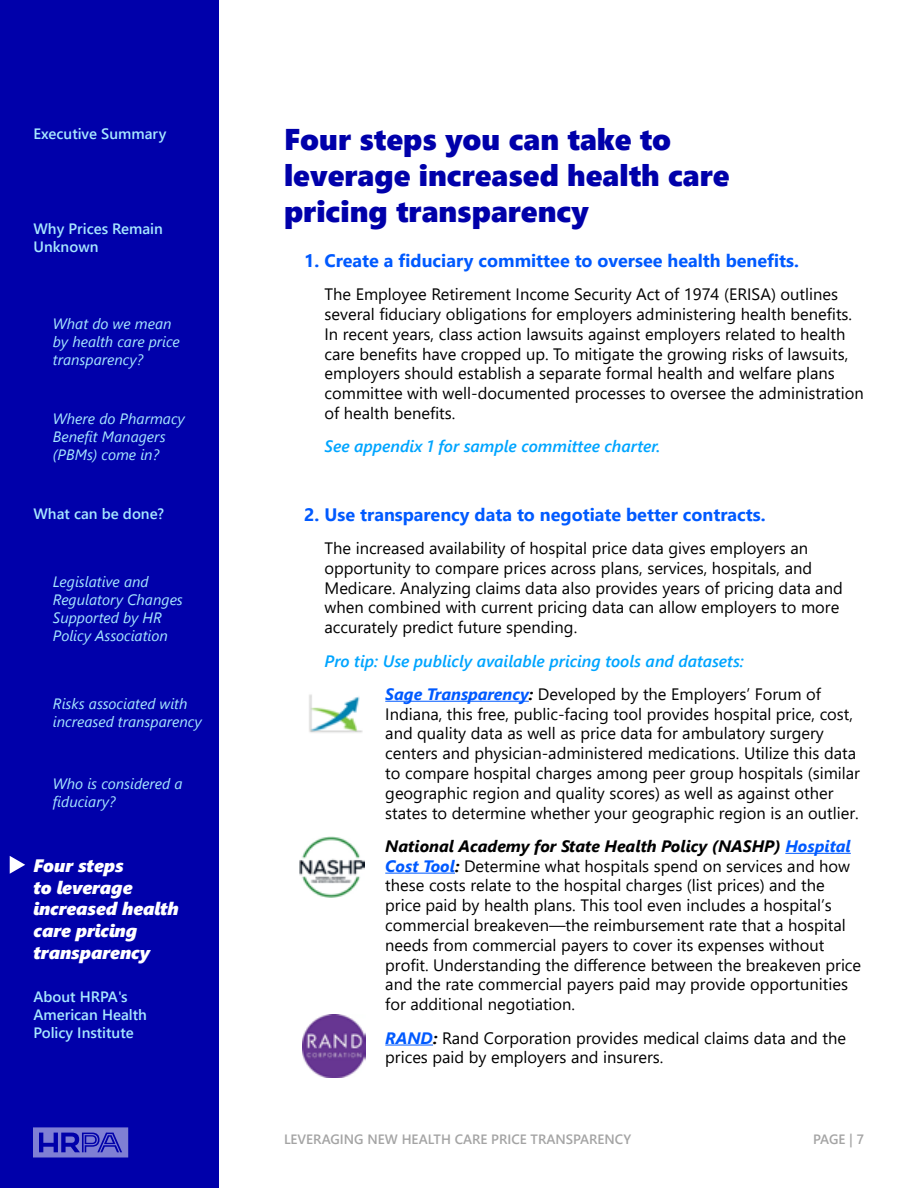
<style>
.page{position:relative;width:918px;height:1188px;background:#fff}
.page>*{position:absolute;margin:0;border:0;box-sizing:border-box;transform-origin:0 0}
.t1{font:30px/36px "Segoe UI Black";color:#00a}
.t2{font:700 18px "Segoe UI";color:#005aff}
.t3{font:italic 18px/21.6px "Segoe UI Black";color:#fff}
.t4{font:16.5px/19.8px "Segoe UI";color:#000}
.t5{font:italic 600 16.5px/33.3px "Segoe UI";color:#00a5ff}
.t6{font:italic 15px/18px "Segoe UI";color:#a7e8ff}
.t7{font:600 15px/18px "Segoe UI";color:#a7e8ff}
.t8{font:600 13.5px "Segoe UI";color:#a4a4a4}
.s1{font-weight:700;color:#005aff}
.s2{font-weight:700;color:#000}
.s3{font-weight:400;font-style:normal;color:#000}
.s4{font-weight:700;font-style:italic}
.s5{font-weight:700;font-style:italic;color:#005aff}
</style>
<div class="page">
<div style="left:0;top:0;width:218px;height:1188px;background:#00a"></div>
<svg style="left:33px;top:1127px;width:95px;height:31px"></svg>
<hr style="left:385px;top:701px;width:144px;height:1px;background:#005aff">
<hr style="left:785px;top:853px;width:66px;height:1px;background:#005aff">
<hr style="left:385px;top:873px;width:70px;height:1px;background:#005aff">
<hr style="left:385px;top:1045px;width:48px;height:1px;background:#005aff">
<svg style="left:10px;top:856px;width:15px;height:18px"></svg>
<img style="left:300px;top:836px;width:65px;height:62px">
<img style="left:302px;top:1015px;width:63px;height:63px">
<img style="left:309px;top:694px;width:54px;height:39px">
<p class="t7" style="left:33px;top:124px;width:134px">Executive Summary</p>
<p class="t7" style="left:33px;top:219px;width:131px">Why Prices Remain<br>Unknown</p>
<p class="t6" style="left:53px;top:312px;width:128px">What do we mean by health care price transparency?</p>
<p class="t6" style="left:53px;top:407px;width:133px">Where do Pharmacy<br>Benefit Managers (PBMs) come in?</p>
<p class="t7" style="left:33px;top:504px;width:132px">What can be done?</p>
<p class="t6" style="left:53px;top:570px;width:131px">Legislative and<br>Regulatory Changes<br>Supported by HR<br>Policy Association</p>
<p class="t6" style="left:53px;top:692px;width:150px">Risks associated with increased transparency</p>
<p class="t6" style="left:53px;top:773px;width:131px">Who is considered a fiduciary?</p>
<p class="t3" style="left:33px;top:854px;width:147px">Four steps<br>to leverage increased health care pricing transparency</p>
<p class="t7" style="left:33px;top:987px;width:115px">About HRPA's<br>American Health<br>Policy Institute</p>
<h1 class="t1" style="left:284px;top:120px;width:447px">Four steps you can take to leverage increased health care pricing transparency</h1>
<p class="t2" style="left:304px;top:244px;width:496px">1. Create a fiduciary committee to oversee health benefits.</p>
<p class="t4" style="left:325px;top:283px;width:541px">The Employee Retirement Income Security Act of 1974 (ERISA) outlines several fiduciary obligations for employers administering health benefits.<br>In recent years, class action lawsuits against employers related to health care benefits have cropped up. To mitigate the growing risks of lawsuits, employers should establish a separate formal health and welfare plans committee with well-documented processes to oversee the administration of health benefits.</p>
<p class="t5" style="left:325px;top:427px;width:337px">See appendix 1 for sample committee charter.</p>
<p class="t2" style="left:304px;top:497px;width:463px">2. Use transparency data to negotiate better contracts.</p>
<p class="t4" style="left:325px;top:537px;width:520px">The increased availability of hospital price data gives employers an opportunity to compare prices across plans, services, hospitals, and Medicare. Analyzing claims data also provides years of pricing data and when combined with current pricing data can allow employers to more accurately predict future spending.</p>
<p class="t5" style="left:385px;top:641px;width:437px;text-indent:-61px">Pro tip: Use publicly available pricing tools and datasets:<br><span class="s1">Sage Transparency</span><span class="s2">:</span> <span class="s3">Developed by the Employers’ Forum of</span></p>
<p class="t4" style="left:385px;top:702px;width:476px">Indiana, this free, public-facing tool provides hospital price, cost, and quality data as well as price data for ambulatory surgery centers and physician-administered medications. Utilize this data to compare hospital charges among peer group hospitals (similar geographic region and quality scores) as well as against other states to determine whether your geographic region is an outlier.</p>
<p class="t4" style="left:385px;top:835px;width:477px"><span class="s4">National Academy for State Health Policy (NASHP)</span> <span class="s5">Hospital Cost Tool</span><span class="s4">:</span> Determine what hospitals spend on services and how these costs relate to the hospital charges (list prices) and the price paid by health plans. This tool even includes a hospital’s commercial breakeven—the reimbursement rate that a hospital needs from commercial payers to cover its expenses without profit. Understanding the difference between the breakeven price and the rate commercial payers paid may provide opportunities for additional negotiation.</p>
<p class="t4" style="left:385px;top:1026px;width:462px"><span class="s5">RAND</span><span class="s4">:</span> Rand Corporation provides medical claims data and the prices paid by employers and insurers.</p>
<p class="t8" style="left:284px;top:1126px;width:349px">LEVERAGING NEW HEALTH CARE PRICE TRANSPARENCY</p>
<p class="t8" style="left:813px;top:1126px;width:52px">PAGE | 7</p>
</div>
